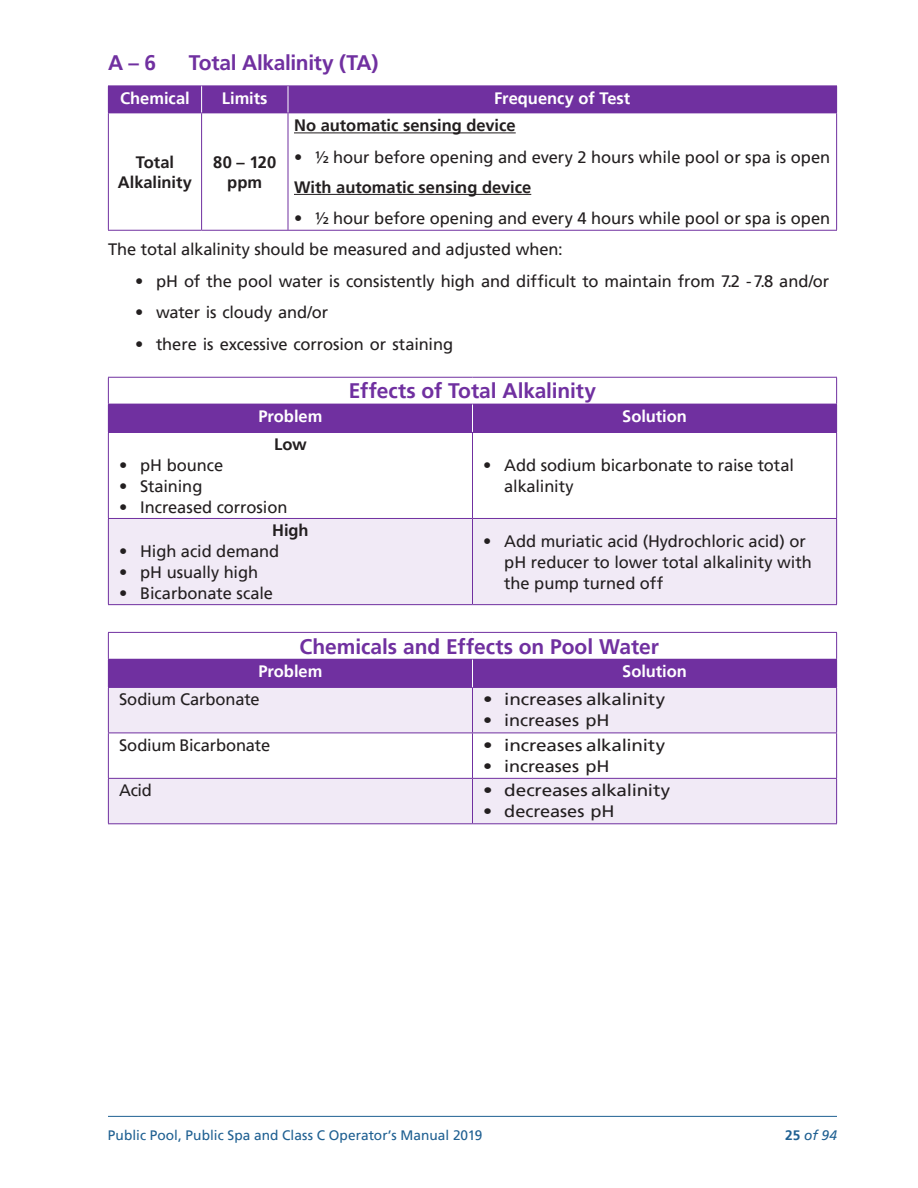
<style>
.page{position:relative;width:918px;height:1188px;background:#fff}
.page>*{position:absolute;margin:0;border:0;box-sizing:border-box;transform-origin:0 0}
.t1{font:700 21px "Frutiger LT Std";letter-spacing:-.005em;color:#7030a0}
.t2{font:16.5px/21px "Frutiger LT Std";letter-spacing:-.005em;color:#231f20}
.t3{font:16.5px "Frutiger LT Std";letter-spacing:-.005em;color:#231f20;scale:1.15 1}
.t4{font:700 16.5px "Frutiger LT Std";color:#fff}
.t5{font:700 16.5px/19.5px "Frutiger LT Std";color:#231f20;text-align:center}
.t6{font:16.5px "Frutiger LT Std";letter-spacing:-.005em;color:#231f20;scale:1.1 1}
.t7{font:13.65px "Frutiger LT Std";letter-spacing:.005em;color:#1f6092}
.t8{font:italic 13.65px "Frutiger LT Std";color:#1f6092}
.s1{font-weight:700}
.s2{font-weight:700;font-style:normal}
</style>
<div class="page">
<hr style="left:108px;top:1116px;width:729px;height:1px;background:#1f6092">
<div style="left:108px;top:86px;width:94px;height:27px;background:#7030a0"></div>
<div style="left:202px;top:86px;width:86px;height:27px;background:#7030a0"></div>
<div style="left:288px;top:86px;width:549px;height:27px;background:#7030a0"></div>
<hr style="left:108px;top:113px;width:1px;height:117px;background:#7030a0">
<hr style="left:201px;top:113px;width:1px;height:117px;background:#7030a0">
<hr style="left:288px;top:113px;width:1px;height:117px;background:#7030a0">
<hr style="left:836px;top:113px;width:1px;height:117px;background:#7030a0">
<hr style="left:108px;top:230px;width:94px;height:1px;background:#7030a0">
<hr style="left:202px;top:230px;width:86px;height:1px;background:#7030a0">
<hr style="left:288px;top:230px;width:549px;height:1px;background:#7030a0">
<svg style="left:201px;top:86px;width:1px;height:26px"></svg>
<svg style="left:288px;top:86px;width:1px;height:26px"></svg>
<hr style="left:294px;top:132px;width:222px;height:1px;background:#231f20">
<hr style="left:294px;top:194px;width:237px;height:1px;background:#231f20">
<div style="left:108px;top:404px;width:364px;height:28px;background:#7030a0"></div>
<div style="left:472px;top:404px;width:365px;height:28px;background:#7030a0"></div>
<div style="left:108px;top:518px;width:364px;height:87px;background:#f1eaf6"></div>
<div style="left:472px;top:518px;width:365px;height:87px;background:#f1eaf6"></div>
<hr style="left:108px;top:377px;width:364px;height:1px;background:#7030a0">
<hr style="left:472px;top:377px;width:365px;height:1px;background:#7030a0">
<svg style="left:108px;top:378px;width:1px;height:26px"></svg>
<svg style="left:836px;top:378px;width:1px;height:26px"></svg>
<hr style="left:108px;top:433px;width:1px;height:85px;background:#7030a0">
<hr style="left:108px;top:432px;width:364px;height:1px;background:#7030a0">
<hr style="left:472px;top:433px;width:1px;height:85px;background:#7030a0">
<hr style="left:472px;top:432px;width:365px;height:1px;background:#7030a0">
<hr style="left:836px;top:433px;width:1px;height:85px;background:#7030a0">
<hr style="left:108px;top:519px;width:1px;height:85px;background:#7030a0">
<hr style="left:108px;top:518px;width:364px;height:1px;background:#7030a0">
<hr style="left:108px;top:604px;width:364px;height:1px;background:#7030a0">
<hr style="left:472px;top:519px;width:1px;height:85px;background:#7030a0">
<hr style="left:472px;top:518px;width:365px;height:1px;background:#7030a0">
<hr style="left:836px;top:519px;width:1px;height:85px;background:#7030a0">
<hr style="left:472px;top:604px;width:365px;height:1px;background:#7030a0">
<svg style="left:472px;top:404px;width:1px;height:28px"></svg>
<div style="left:108px;top:659px;width:364px;height:28px;background:#7030a0"></div>
<div style="left:472px;top:659px;width:365px;height:28px;background:#7030a0"></div>
<div style="left:108px;top:687px;width:364px;height:46px;background:#f1eaf6"></div>
<div style="left:472px;top:687px;width:365px;height:46px;background:#f1eaf6"></div>
<div style="left:108px;top:778px;width:364px;height:46px;background:#f1eaf6"></div>
<div style="left:472px;top:778px;width:365px;height:46px;background:#f1eaf6"></div>
<hr style="left:108px;top:632px;width:364px;height:1px;background:#7030a0">
<hr style="left:472px;top:632px;width:365px;height:1px;background:#7030a0">
<svg style="left:108px;top:633px;width:1px;height:26px"></svg>
<svg style="left:836px;top:633px;width:1px;height:26px"></svg>
<hr style="left:108px;top:688px;width:1px;height:45px;background:#7030a0">
<hr style="left:108px;top:687px;width:364px;height:1px;background:#7030a0">
<hr style="left:472px;top:688px;width:1px;height:45px;background:#7030a0">
<hr style="left:472px;top:687px;width:365px;height:1px;background:#7030a0">
<hr style="left:836px;top:688px;width:1px;height:45px;background:#7030a0">
<hr style="left:108px;top:733px;width:1px;height:45px;background:#7030a0">
<hr style="left:108px;top:733px;width:364px;height:1px;background:#7030a0">
<hr style="left:472px;top:733px;width:1px;height:45px;background:#7030a0">
<hr style="left:472px;top:733px;width:365px;height:1px;background:#7030a0">
<hr style="left:836px;top:733px;width:1px;height:45px;background:#7030a0">
<hr style="left:108px;top:779px;width:1px;height:44px;background:#7030a0">
<hr style="left:108px;top:778px;width:364px;height:1px;background:#7030a0">
<hr style="left:108px;top:823px;width:364px;height:1px;background:#7030a0">
<hr style="left:472px;top:779px;width:1px;height:44px;background:#7030a0">
<hr style="left:472px;top:778px;width:365px;height:1px;background:#7030a0">
<hr style="left:836px;top:779px;width:1px;height:44px;background:#7030a0">
<hr style="left:472px;top:823px;width:365px;height:1px;background:#7030a0">
<svg style="left:472px;top:660px;width:1px;height:27px"></svg>
<h3 class="t1" style="left:108px;top:50px;width:50px">A – 6</h3>
<h3 class="t1" style="left:189px;top:50px;width:191px">Total Alkalinity (TA)</h3>
<p class="t4" style="left:120px;top:89px;width:71px">Chemical</p>
<p class="t4" style="left:222px;top:89px;width:47px">Limits</p>
<p class="t4" style="left:494px;top:89px;width:138px">Frequency of Test</p>
<p class="t5" style="left:294px;top:116px;width:223px">No automatic sensing device</p>
<p class="t2" style="left:294px;top:142px;width:538px;line-height:30px">• ½ hour before opening and every 2 hours while pool or spa is open<br><span class="s1">With automatic sensing device</span></p>
<p class="t2" style="left:294px;top:208px;width:538px">• ½ hour before opening and every 4 hours while pool or spa is open</p>
<p class="t2" style="left:108px;top:239px;width:456px">The total alkalinity should be measured and adjusted when:</p>
<p class="t2" style="left:135px;top:271px;width:696px">• pH of the pool water is consistently high and difÿcult to maintain from 7.2 -7.8 and/or</p>
<p class="t2" style="left:135px;top:302px;width:195px">• water is cloudy and/or</p>
<p class="t2" style="left:135px;top:334px;width:320px">• there is excessive corrosion or staining</p>
<h4 class="t1" style="left:349px;top:379px;width:249px">Effects of Total Alkalinity</h4>
<p class="t4" style="left:258px;top:406px;width:66px">Problem</p>
<p class="t4" style="left:622px;top:406px;width:66px">Solution</p>
<p class="t5" style="left:274px;top:435px;width:34px">Low</p>
<p class="t2" style="left:119px;top:455px;width:106px">• pH bounce</p>
<p class="t2" style="left:119px;top:476px;width:85px">• Staining</p>
<p class="t2" style="left:119px;top:497px;width:170px">• Increased corrosion</p>
<p class="t5" style="left:118px;top:153px;width:76px">Total<br>Alkalinity</p>
<p class="t5" style="left:213px;top:153px;width:65px">80 – 120 ppm</p>
<p class="t2" style="left:504px;top:455px;width:291px;text-indent:-21px">• Add sodium bicarbonate to raise total alkalinity</p>
<p class="t5" style="left:272px;top:521px;width:38px">High</p>
<p class="t2" style="left:119px;top:541px;width:162px">• High acid demand</p>
<p class="t2" style="left:119px;top:562px;width:140px">• pH usually high</p>
<p class="t2" style="left:119px;top:583px;width:155px">• Bicarbonate scale</p>
<p class="t2" style="left:504px;top:531px;width:309px;text-indent:-21px">• Add muriatic acid (Hydrochloric acid) or pH reducer to lower total alkalinity with the pump turned off</p>
<h4 class="t1" style="left:300px;top:634px;width:361px">Chemicals and Effects on Pool Water</h4>
<p class="t4" style="left:258px;top:662px;width:66px">Problem</p>
<p class="t4" style="left:622px;top:662px;width:66px">Solution</p>
<p class="t2" style="left:119px;top:689px;width:142px">Sodium Carbonate</p>
<p class="t3" style="left:483px;top:690px;width:160px">• increases alkalinity</p>
<p class="t6" style="left:483px;top:711px;width:116px">• increases pH</p>
<p class="t2" style="left:119px;top:735px;width:153px">Sodium Bicarbonate</p>
<p class="t3" style="left:483px;top:735px;width:160px">• increases alkalinity</p>
<p class="t6" style="left:483px;top:756px;width:116px">• increases pH</p>
<p class="t2" style="left:119px;top:780px;width:34px">Acid</p>
<p class="t3" style="left:483px;top:781px;width:164px">• decreases alkalinity</p>
<p class="t6" style="left:483px;top:802px;width:121px">• decreases pH</p>
<p class="t7" style="left:108px;top:1127px;width:376px">Public Pool, Public Spa and Class C Operator’s Manual 2019</p>
<p class="t8" style="left:785px;top:1127px;width:53px"><span class="s2">25</span> of 94</p>
</div>
